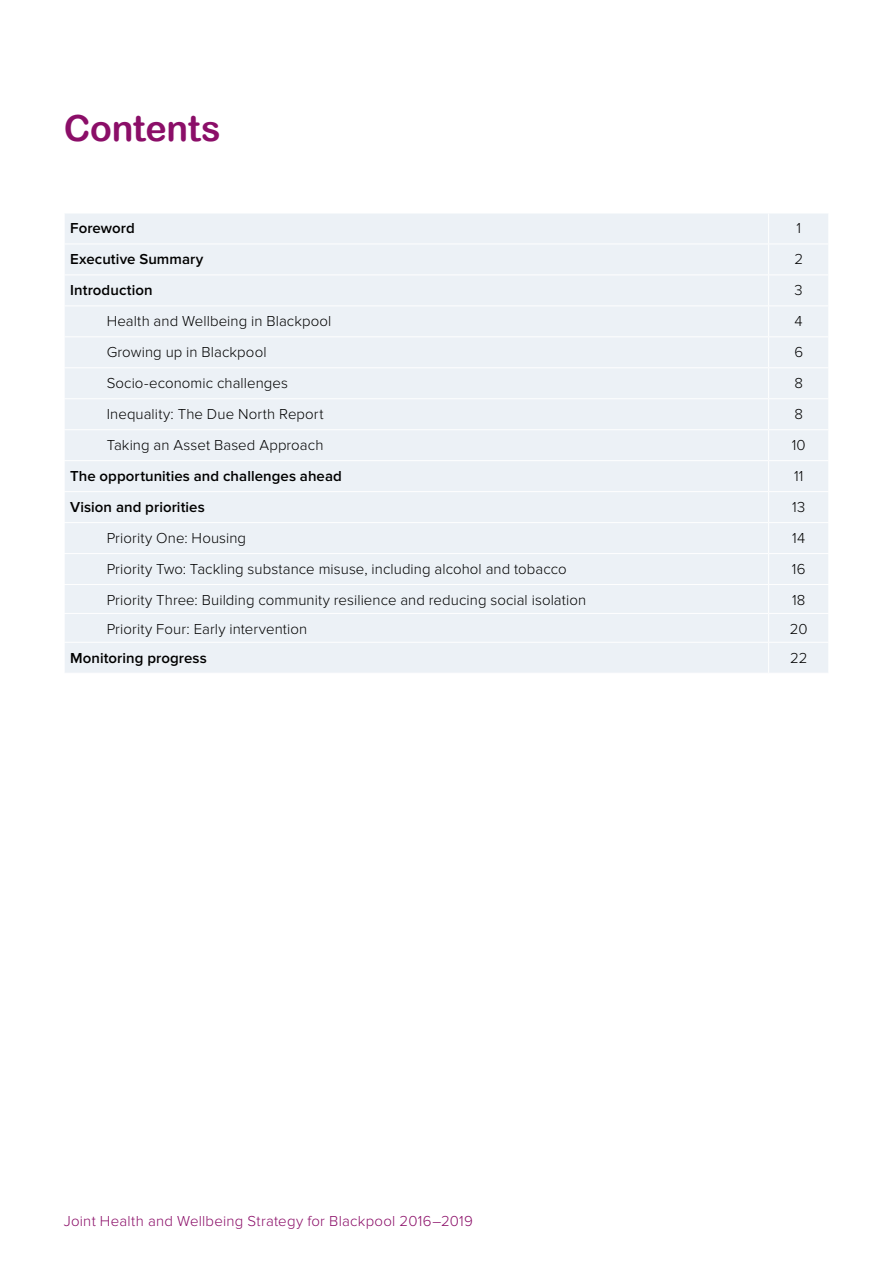
<style>
.page{position:relative;width:893px;height:1263px;background:#fff}
.page>*{position:absolute;margin:0;border:0;box-sizing:border-box;transform-origin:0 0}
.t1{font:36px "Arial Rounded MT Bold";letter-spacing:-.005em;color:#8b0e68}
.t2{font:300 15px "Proxima Nova";letter-spacing:.005em;color:#000}
.t3{font:600 15px "Proxima Nova";letter-spacing:.005em;color:#000}
.t4{font:300 15px "Proxima Nova";letter-spacing:.015em;color:#8b0e68}
</style>
<div class="page">
<div style="left:65px;top:214px;width:763px;height:459px;background:#ecf1f6"></div>
<hr style="left:64px;top:244px;width:705px;height:1px;background:#fff">
<hr style="left:64px;top:275px;width:705px;height:1px;background:#fff">
<hr style="left:64px;top:305px;width:705px;height:1px;background:#fff">
<hr style="left:64px;top:336px;width:705px;height:1px;background:#fff">
<hr style="left:64px;top:367px;width:705px;height:1px;background:#fff">
<hr style="left:64px;top:398px;width:705px;height:1px;background:#fff">
<hr style="left:64px;top:429px;width:705px;height:1px;background:#fff">
<hr style="left:64px;top:460px;width:705px;height:1px;background:#fff">
<hr style="left:64px;top:491px;width:705px;height:1px;background:#fff">
<hr style="left:64px;top:522px;width:705px;height:1px;background:#fff">
<hr style="left:64px;top:553px;width:705px;height:1px;background:#fff">
<hr style="left:64px;top:584px;width:705px;height:1px;background:#fff">
<hr style="left:64px;top:613px;width:705px;height:1px;background:#fff">
<hr style="left:64px;top:642px;width:705px;height:1px;background:#fff">
<hr style="left:768px;top:213px;width:1px;height:31px;background:#fff">
<hr style="left:769px;top:244px;width:60px;height:1px;background:#fff">
<hr style="left:768px;top:244px;width:1px;height:31px;background:#fff">
<hr style="left:769px;top:275px;width:60px;height:1px;background:#fff">
<hr style="left:768px;top:275px;width:1px;height:30px;background:#fff">
<hr style="left:769px;top:305px;width:60px;height:1px;background:#fff">
<hr style="left:768px;top:306px;width:1px;height:30px;background:#fff">
<hr style="left:769px;top:336px;width:60px;height:1px;background:#fff">
<hr style="left:768px;top:337px;width:1px;height:30px;background:#fff">
<hr style="left:769px;top:367px;width:60px;height:1px;background:#fff">
<hr style="left:768px;top:368px;width:1px;height:30px;background:#fff">
<hr style="left:769px;top:398px;width:60px;height:1px;background:#fff">
<hr style="left:768px;top:399px;width:1px;height:30px;background:#fff">
<hr style="left:769px;top:429px;width:60px;height:1px;background:#fff">
<hr style="left:768px;top:430px;width:1px;height:30px;background:#fff">
<hr style="left:769px;top:460px;width:60px;height:1px;background:#fff">
<hr style="left:768px;top:461px;width:1px;height:30px;background:#fff">
<hr style="left:769px;top:491px;width:60px;height:1px;background:#fff">
<hr style="left:768px;top:492px;width:1px;height:30px;background:#fff">
<hr style="left:769px;top:522px;width:60px;height:1px;background:#fff">
<hr style="left:768px;top:523px;width:1px;height:30px;background:#fff">
<hr style="left:769px;top:553px;width:60px;height:1px;background:#fff">
<hr style="left:768px;top:554px;width:1px;height:30px;background:#fff">
<hr style="left:769px;top:584px;width:60px;height:1px;background:#fff">
<hr style="left:769px;top:613px;width:60px;height:1px;background:#fff">
<svg style="left:768px;top:585px;width:1px;height:57px"></svg>
<hr style="left:769px;top:642px;width:60px;height:1px;background:#fff">
<hr style="left:768px;top:643px;width:1px;height:30px;background:#fff">
<h1 class="t1" style="left:64px;top:107px;width:158px">Contents</h1>
<p class="t3" style="left:70px;top:220px;width:66px">Foreword</p>
<p class="t2" style="left:796px;top:220px;width:6px">1</p>
<p class="t3" style="left:70px;top:251px;width:135px">Executive Summary</p>
<p class="t2" style="left:794px;top:251px;width:10px">2</p>
<p class="t3" style="left:70px;top:282px;width:84px">Introduction</p>
<p class="t2" style="left:795px;top:282px;width:10px">3</p>
<p class="t2" style="left:107px;top:313px;width:226px">Health and Wellbeing in Blackpool</p>
<p class="t2" style="left:795px;top:313px;width:10px">4</p>
<p class="t2" style="left:107px;top:344px;width:161px">Growing up in Blackpool</p>
<p class="t2" style="left:794px;top:344px;width:10px">6</p>
<p class="t2" style="left:107px;top:375px;width:183px">Socio-economic challenges</p>
<p class="t2" style="left:794px;top:375px;width:10px">8</p>
<p class="t2" style="left:107px;top:405px;width:218px">Inequality: The Due North Report</p>
<p class="t2" style="left:794px;top:405px;width:10px">8</p>
<p class="t2" style="left:107px;top:436px;width:218px">Taking an Asset Based Approach</p>
<p class="t2" style="left:792px;top:436px;width:16px">10</p>
<p class="t3" style="left:70px;top:467px;width:273px">The opportunities and challenges ahead</p>
<p class="t2" style="left:794px;top:467px;width:11px">11</p>
<p class="t3" style="left:70px;top:498px;width:136px">Vision and priorities</p>
<p class="t2" style="left:792px;top:498px;width:14px">13</p>
<p class="t2" style="left:107px;top:529px;width:141px">Priority One: Housing</p>
<p class="t2" style="left:792px;top:529px;width:14px">14</p>
<p class="t2" style="left:107px;top:560px;width:462px">Priority Two: Tackling substance misuse, including alcohol and tobacco</p>
<p class="t2" style="left:792px;top:560px;width:15px">16</p>
<p class="t2" style="left:107px;top:591px;width:481px">Priority Three: Building community resilience and reducing social isolation</p>
<p class="t2" style="left:792px;top:591px;width:15px">18</p>
<p class="t2" style="left:107px;top:620px;width:202px">Priority Four: Early intervention</p>
<p class="t2" style="left:790px;top:620px;width:19px">20</p>
<p class="t3" style="left:70px;top:649px;width:138px">Monitoring progress</p>
<p class="t2" style="left:790px;top:649px;width:19px">22</p>
<p class="t4" style="left:64px;top:1213px;width:411px">Joint Health and Wellbeing Strategy for Blackpool 2016–2019</p>
</div>
